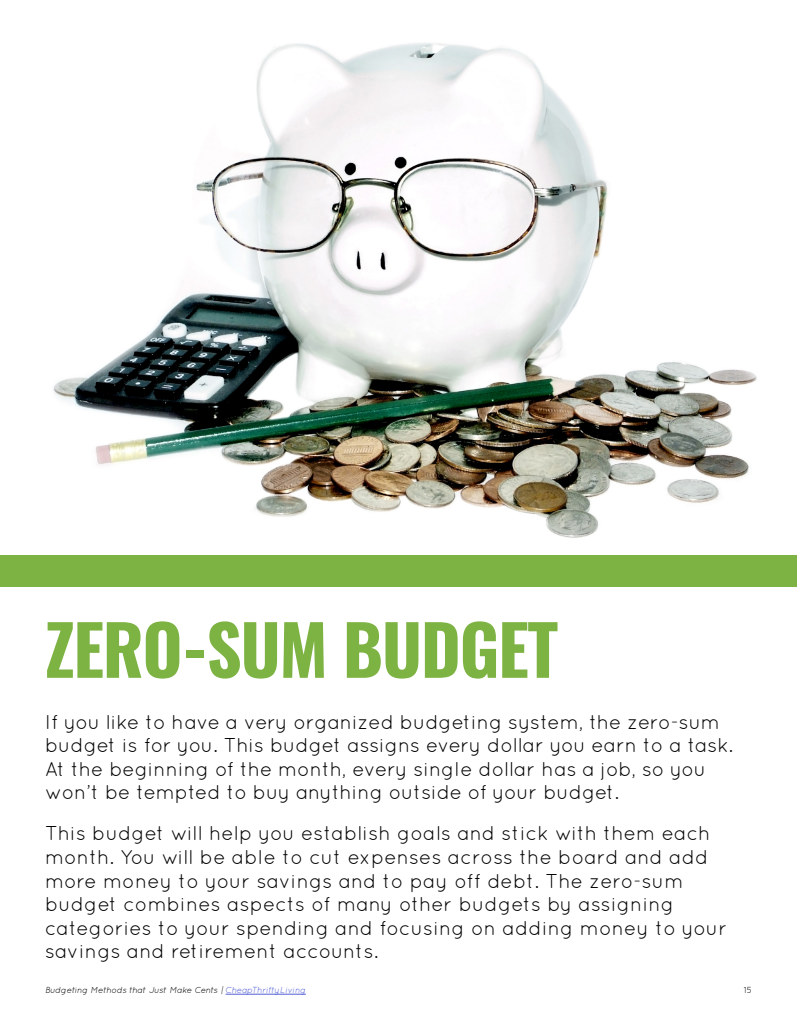
<style>
.page{position:relative;width:797px;height:1030px;background:#fff}
.page>*{position:absolute;margin:0;border:0;box-sizing:border-box;transform-origin:0 0}
.t1{font:700 68.75px "Oswald";letter-spacing:-.02em;color:#7db342}
.t2{font:20px/23.6px "Quicksand";color:#000}
.t3{font:italic 8.75px "Quicksand";color:#000}
.t4{font:8.75px "Quicksand";color:#000}
.s1{color:#4f5cd6}
</style>
<div class="page">
<hr style="left:226px;top:994px;width:80px;height:1px;background:#4f5cd6">
<div style="left:0;top:554px;width:797px;height:33px;background:#7db342"></div>
<img style="left:53px;top:43px;width:704px;height:495px">
<h1 class="t1" style="left:45px;top:602px;width:515px">ZERO-SUM BUDGET</h1>
<p class="t2" style="left:45px;top:710px;width:690px">If you like to have a very organized budgeting system, the zero-sum budget is for you. This budget assigns every dollar you earn to a task.<br>At the beginning of the month, every single dollar has a job, so you won’t be tempted to buy anything outside of your budget.</p>
<p class="t2" style="left:45px;top:822px;width:684px">This budget will help you establish goals and stick with them each month. You will be able to cut expenses across the board and add more money to your savings and to pay off debt. The zero-sum budget combines aspects of many other budgets by assigning categories to your spending and focusing on adding money to your savings and retirement accounts.</p>
<p class="t3" style="left:45px;top:985px;width:262px">Budgeting Methods that Just Make Cents | <span class="s1">CheapThriftyLiving</span></p>
<p class="t4" style="left:744px;top:985px;width:10px">15</p>
</div>
